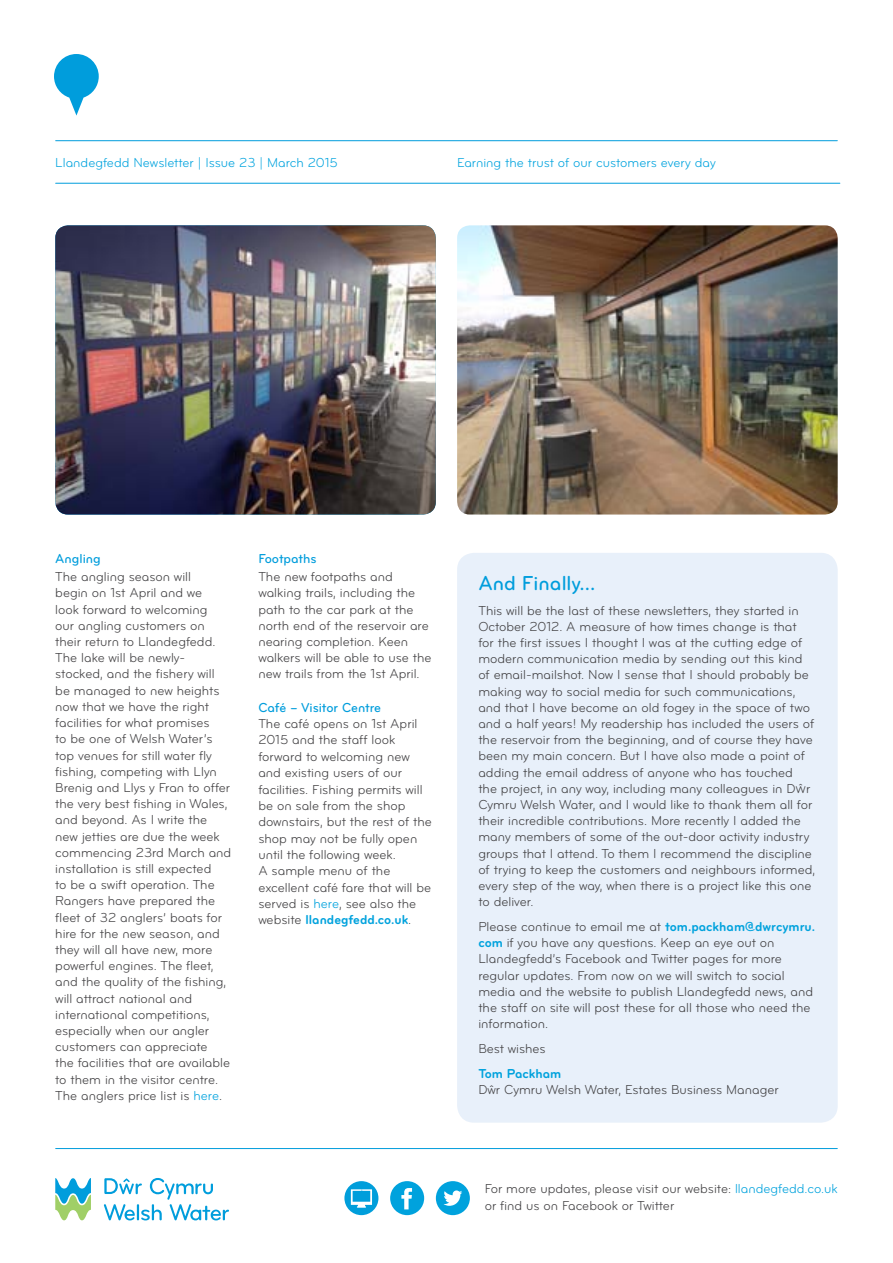
<style>
.page{position:relative;width:893px;height:1263px;background:#fff}
.page>*{position:absolute;margin:0;border:0;box-sizing:border-box;transform-origin:0 0}
.t1{font:21px "Bryant Pro Medium Alternate";color:#009ddc}
.t2{font:13.5px/16.2px "Bryant Pro Regular Alternate";color:#414042}
.t3{font:13.5px "Bryant Pro Regular Alternate";color:#00a3de}
.t4{font:13.5px "Bryant Pro Bold Alternate";color:#00a2dd}
.t5{font:13.5px "Bryant Pro Medium Alternate";color:#009ddc}
.s1{color:#00a2dd}
.s2{font-family:"Bryant Pro Regular Alternate";color:#414042}
.s3{font-family:"Bryant Pro Bold Alternate";color:#00a2dd}
</style>
<div class="page">
<hr style="left:56px;top:140px;width:781px;height:1px;background:#009ddc">
<svg style="left:54px;top:54px;width:45px;height:62px"></svg>
<hr style="left:56px;top:183px;width:784px;height:1px;background:#009ddc">
<svg style="left:55px;top:1178px;width:36px;height:42px"></svg>
<svg style="left:104px;top:1178px;width:125px;height:42px"></svg>
<hr style="left:56px;top:1148px;width:781px;height:1px;background:#009ddc">
<svg style="left:344px;top:1181px;width:34px;height:34px"></svg>
<svg style="left:390px;top:1181px;width:34px;height:34px"></svg>
<svg style="left:436px;top:1181px;width:34px;height:34px"></svg>
<img style="left:55px;top:225px;width:381px;height:289px">
<img style="left:457px;top:225px;width:381px;height:289px">
<div style="left:457px;top:553px;width:381px;height:570px;background:#e8f0fa;border-radius:17px"></div>
<p class="t3" style="left:55px;top:155px;width:284px">Llandegfedd Newsletter | Issue 23 | March 2015</p>
<p class="t3" style="left:457px;top:155px;width:260px">Earning the trust of our customers every day</p>
<p class="t5" style="left:55px;top:551px;width:47px">Angling</p>
<p class="t2" style="left:55px;top:569px;width:178px">The angling season will<br>begin on 1st April and we<br>look forward to welcoming<br>our angling customers on their return to Llandegfedd.<br>The lake will be newly&shy;stocked, and the fishery will be managed to new heights now that we have the right facilities for what promises<br>to be one of Welsh Water’s top venues for still water fly fishing, competing with Llyn<br>Brenig and Llys y Fran to offer the very best fishing in Wales, and beyond. As I write the new jetties are due the week commencing 23rd March and installation is still expected<br>to be a swift operation. The<br>Rangers have prepared the fleet of 32 anglers’ boats for hire for the new season, and they will all have new, more powerful engines. The fleet, and the quality of the fishing, will attract national and international competitions, especially when our angler customers can appreciate<br>the facilities that are available to them in the visitor centre.<br>The anglers price list is <span class="s1">here</span>.</p>
<p class="t5" style="left:258px;top:551px;width:60px">Footpaths</p>
<p class="t2" style="left:258px;top:569px;width:175px">The new footpaths and walking trails, including the path to the car park at the north end of the reservoir are nearing completion. Keen walkers will be able to use the new trails from the 1st April.</p>
<p class="t5" style="left:258px;top:700px;width:124px">Café – Visitor Centre</p>
<p class="t2" style="left:258px;top:716px;width:175px">The café opens on 1st April<br>2015 and the staff look forward to welcoming new and existing users of our facilities. Fishing permits will be on sale from the shop downstairs, but the rest of the shop may not be fully open until the following week.<br>A sample menu of the excellent café fare that will be served is <span class="s1">here</span>, see also the</p>
<p class="t4" style="left:258px;top:913px;width:155px"><span class="s2">website</span> llandegfedd.co.uk<span class="s2">.</span></p>
<h1 class="t1" style="left:478px;top:572px;width:118px">And Finally...</h1>
<p class="t2" style="left:478px;top:602px;width:338px">This will be the last of these newsletters, they started in October 2012. A measure of how times change is that for the first issues I thought I was at the cutting edge of modern communication media by sending out this kind of email-mailshot. Now I sense that I should probably be making way to social media for such communications, and that I have become an old fogey in the space of two and a half years! My readership has included the users of the reservoir from the beginning, and of course they have been my main concern. But I have also made a point of adding the email address of anyone who has touched<br>the project, in any way, including many colleagues in DŴr Cymru Welsh Water, and I would like to thank them all for their incredible contributions. More recently I added the many members of some of the out-door activity industry groups that I attend. To them I recommend the discipline of trying to keep the customers and neighbours informed, every step of the way, when there is a project like this one to deliver.</p>
<p class="t2" style="left:478px;top:919px;width:338px">Please continue to email me at <span class="s3">tom.packham@dwrcymru. com</span> if you have any questions. Keep an eye out on Llandegfedd’s Facebook and Twitter pages for more regular updates. From now on we will switch to social media and the website to publish Llandegfedd news, and the staff on site will post these for all those who need the information.</p>
<p class="t2" style="left:478px;top:1040px;width:69px">Best wishes</p>
<p class="t4" style="left:478px;top:1066px;width:85px">Tom Packham</p>
<p class="t2" style="left:478px;top:1081px;width:302px">Dŵr Cymru Welsh Water, Estates Business Manager</p>
<p class="t2" style="left:485px;top:1181px;width:354px">For more updates, please visit our website: <span class="s1">llandegfedd.co.uk </span>or find us on Facebook or Twitter</p>
</div>
